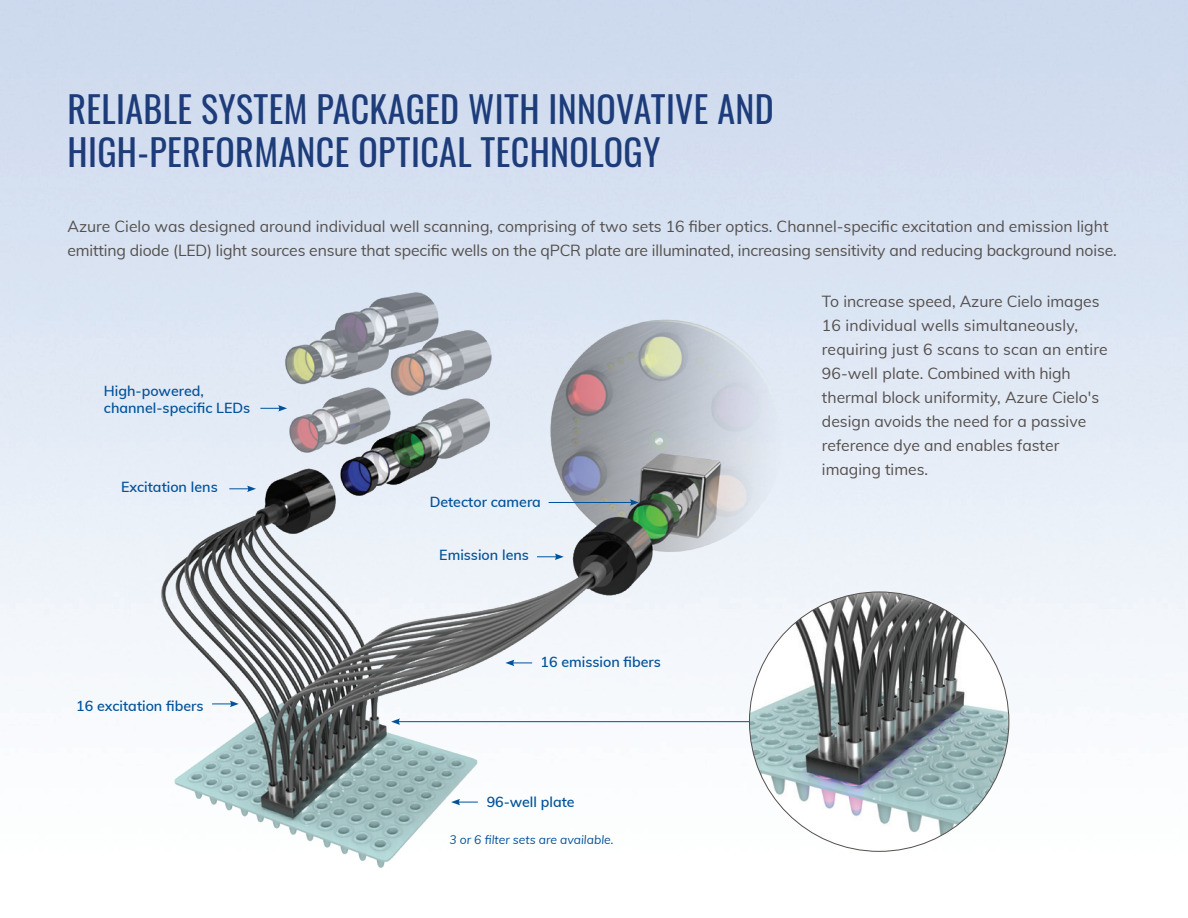
<style>
.page{position:relative;width:1188px;height:918px;background:#fff}
.page>*{position:absolute;margin:0;border:0;box-sizing:border-box;transform-origin:0 0}
.t1{font:36px/43.2px "Oswald";letter-spacing:.01em;color:#1d3c7a}
.t2{font:15.75px/24px "Muli";color:#544f4d}
.t3{font:600 14.25px/17.1px "Muli";color:#01529a}
.t4{font:italic 12.15px "Muli";color:#01529a}
</style>
<div class="page">
<img style="left:0;top:0;width:1188px;height:852px">
<img style="left:160px;top:291px;width:623px;height:577px">
<svg style="left:537px;top:554px;width:27px;height:6px"></svg>
<hr style="left:398px;top:721px;width:371px;height:1px;background:#01529a">
<svg style="left:391px;top:718px;width:9px;height:7px"></svg>
<img style="left:749px;top:592px;width:260px;height:259px;border-radius:130px">
<svg style="left:212px;top:701px;width:27px;height:6px"></svg>
<svg style="left:505px;top:660px;width:27px;height:6px"></svg>
<svg style="left:451px;top:799px;width:27px;height:6px"></svg>
<svg style="left:260px;top:405px;width:27px;height:7px"></svg>
<svg style="left:229px;top:486px;width:27px;height:6px"></svg>
<hr style="left:549px;top:502px;width:83px;height:1px;background:#01529a">
<svg style="left:630px;top:499px;width:9px;height:7px"></svg>
<p class="t1" style="left:68px;top:84px;width:708px">RELIABLE SYSTEM PACKAGED WITH INNOVATIVE AND<br>HIGH-PERFORMANCE OPTICAL TECHNOLOGY</p>
<p class="t2" style="left:68px;top:213px;width:1051px">Azure Cielo was designed around individual well scanning, comprising of two sets 16 fiber optics. Channel-specific excitation and emission light emitting diode (LED) light sources ensure that specific wells on the qPCR plate are illuminated, increasing sensitivity and reducing background noise.</p>
<p class="t2" style="left:822px;top:288px;width:287px">To increase speed, Azure Cielo images 16 individual wells simultaneously, requiring just 6 scans to scan an entire 96-well plate. Combined with high thermal block uniformity, Azure Cielo's design avoids the need for a passive reference dye and enables faster imaging times.</p>
<p class="t3" style="left:104px;top:382px;width:148px">High-powered, channel-specific LEDs</p>
<p class="t3" style="left:121px;top:478px;width:98px">Excitation lens</p>
<p class="t3" style="left:76px;top:696px;width:129px">16 excitation fibers</p>
<p class="t3" style="left:430px;top:492px;width:113px">Detector camera</p>
<p class="t3" style="left:439px;top:545px;width:91px">Emission lens</p>
<p class="t3" style="left:541px;top:653px;width:122px">16 emission fibers</p>
<p class="t3" style="left:487px;top:793px;width:89px">96-well plate</p>
<p class="t4" style="left:449px;top:831px;width:166px">3 or 6 filter sets are available.</p>
</div>
